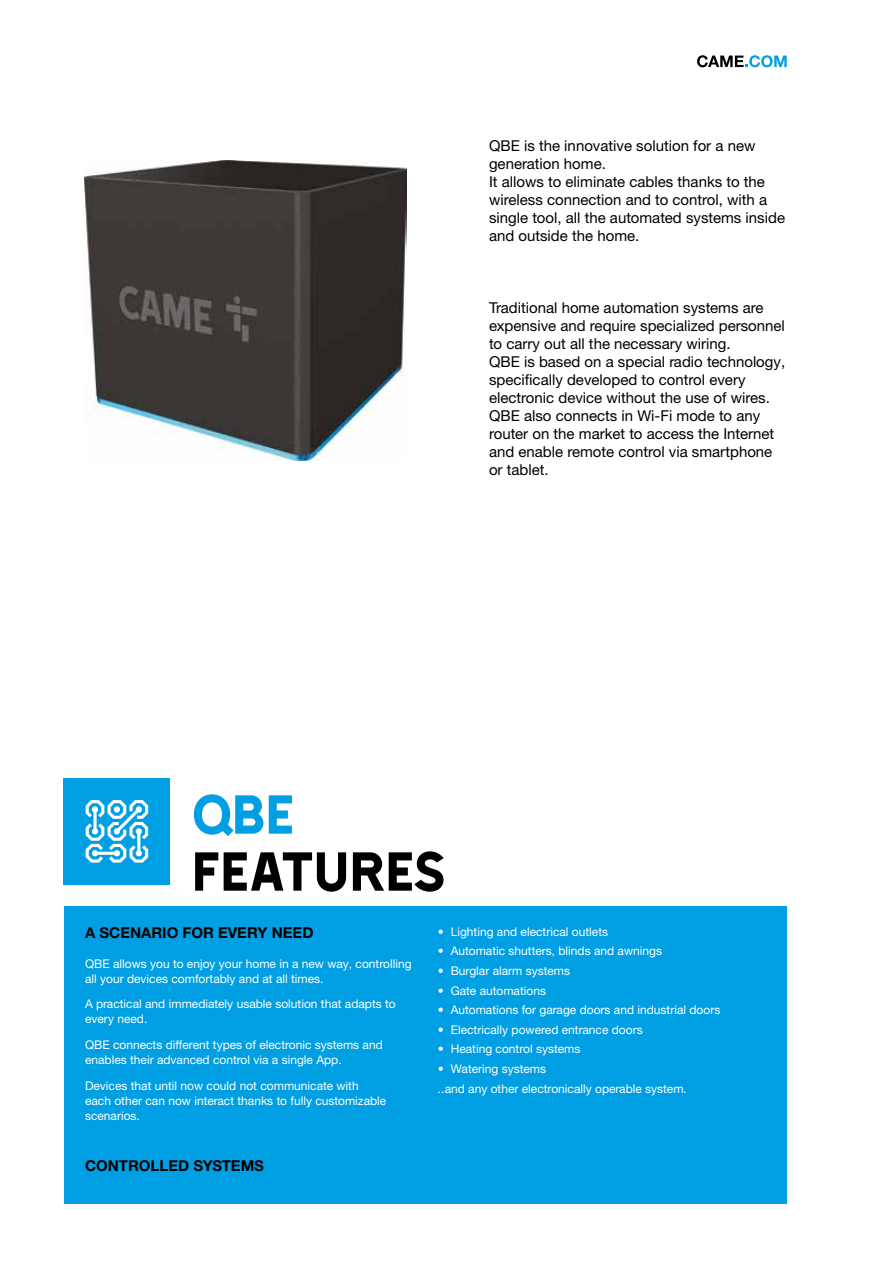
<style>
.page{position:relative;width:893px;height:1263px;background:#fff}
.page>*{position:absolute;margin:0;border:0;box-sizing:border-box;transform-origin:0 0}
.t1{font:63px "Came Type";letter-spacing:-.025em;color:#000}
.t2{font:63px "Came Type";color:#009fe3}
.t3{font:15px/18px "Helvetica Neue LTW1 G";color:#000}
.t4{font:700 15px "Helvetica Neue LTW1 G";color:#000}
.t5{font:12px/15px "Helvetica Neue LTW1 G";color:#fff}
</style>
<div class="page">
<img style="left:85px;top:160px;width:322px;height:300px">
<svg style="left:697px;top:55px;width:90px;height:12px"></svg>
<div style="left:64px;top:906px;width:723px;height:297px;background:#009fe3"></div>
<div style="left:64px;top:778px;width:106px;height:106px;background:#009fe3"></div>
<svg style="left:86px;top:800px;width:62px;height:63px"></svg>
<p class="t3" style="left:489px;top:137px;width:298px">QBE is the innovative solution for a new generation home.<br>It allows to eliminate cables thanks to the wireless connection and to control, with a single tool, all the automated systems inside and outside the home.</p>
<p class="t3" style="left:489px;top:299px;width:298px">Traditional home automation systems are expensive and require specialized personnel to carry out all the necessary wiring.<br>QBE is based on a special radio technology, specifically developed to control every electronic device without the use of wires.<br>QBE also connects in Wi-Fi mode to any router on the market to access the Internet and enable remote control via smartphone or tablet.</p>
<h1 class="t2" style="left:191px;top:781px;width:105px">QBE</h1>
<h1 class="t1" style="left:191px;top:838px;width:256px">FEATURES</h1>
<p class="t4" style="left:85px;top:923px;width:230px">A SCENARIO FOR EVERY NEED</p>
<p class="t5" style="left:85px;top:956px;width:328px">QBE allows you to enjoy your home in a new way, controlling all your devices comfortably and at all times.</p>
<p class="t5" style="left:85px;top:996px;width:312px">A practical and immediately usable solution that adapts to every need.</p>
<p class="t5" style="left:85px;top:1037px;width:299px">QBE connects different types of electronic systems and enables their advanced control via a single App.</p>
<p class="t5" style="left:85px;top:1078px;width:303px">Devices that until now could not communicate with each other can now interact thanks to fully customizable scenarios.</p>
<p class="t5" style="left:438px;top:924px;width:172px">• Lighting and electrical outlets</p>
<p class="t5" style="left:438px;top:943px;width:226px">• Automatic shutters, blinds and awnings</p>
<p class="t5" style="left:438px;top:963px;width:134px">• Burglar alarm systems</p>
<p class="t5" style="left:438px;top:983px;width:110px">• Gate automations</p>
<p class="t5" style="left:438px;top:1002px;width:284px">• Automations for garage doors and industrial doors</p>
<p class="t5" style="left:438px;top:1022px;width:206px">• Electrically powered entrance doors</p>
<p class="t5" style="left:438px;top:1041px;width:144px">• Heating control systems</p>
<p class="t5" style="left:438px;top:1059px;width:250px;line-height:19.6px">• Watering systems<br>..and any other electronically operable system.</p>
<p class="t4" style="left:85px;top:1156px;width:180px">CONTROLLED SYSTEMS</p>
</div>
